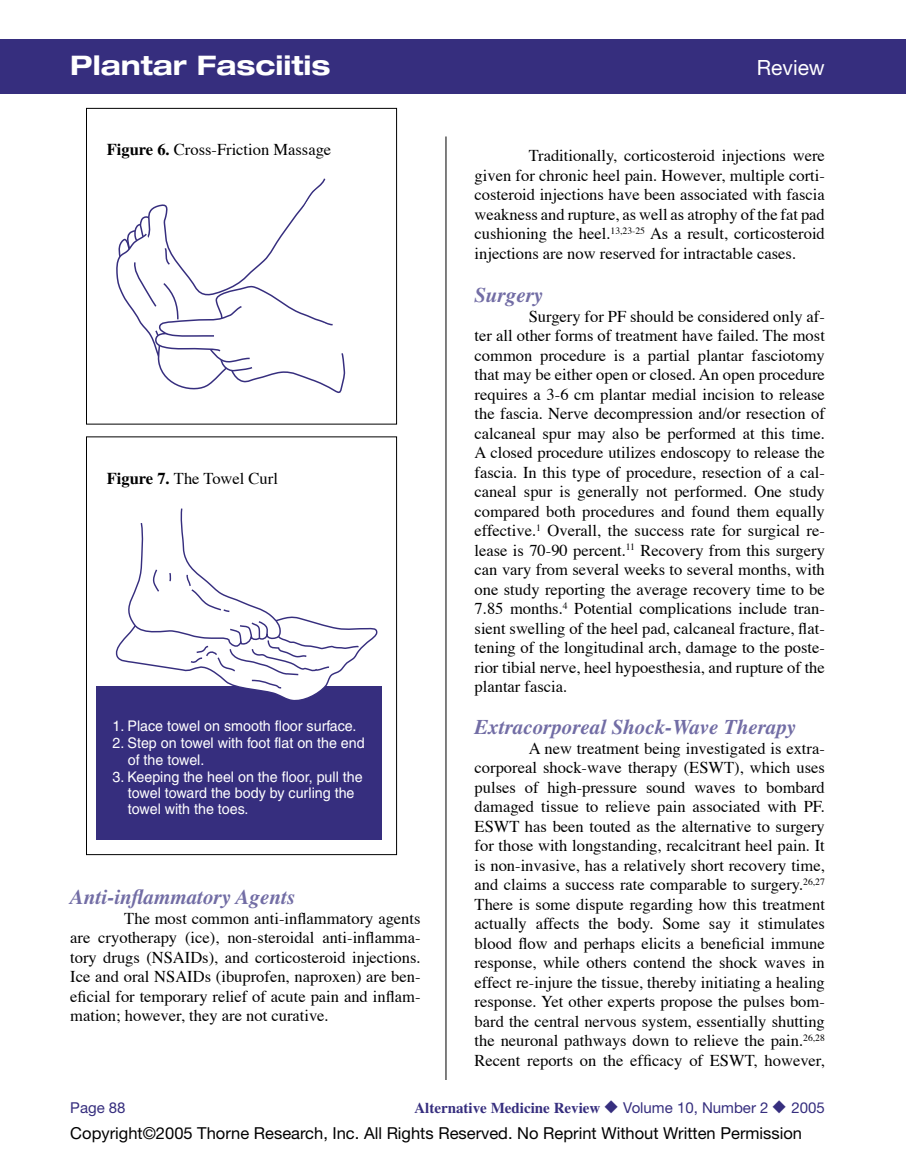
<style>
.page{position:relative;width:906px;height:1161px;background:#fff}
.page>*{position:absolute;margin:0;border:0;box-sizing:border-box;transform-origin:0 0}
.t1{font:700 expanded 27px "Helvetica Neue";color:#fff}
.t2{font:italic 700 21px "Times";color:#726da5}
.t3{font:21px "Helvetica Neue";color:#fff}
.t4{font:16.5px/19.5px "Times";color:#000;text-align:justify}
.t5{font:16.5px "Helvetica Neue";color:#000}
.t6{font:700 15px "Times";color:#362e7e}
.t7{font:15px "Helvetica Neue";color:#362e7e}
.t8{font:14.7px/16px "Helvetica";color:#fff}
.s1{font-weight:700}
.s2{font-family:"Helvetica Neue";font-weight:400}
</style>
<div class="page">
<div style="left:0;top:39px;width:905px;height:55px;background:#362e7e"></div>
<hr style="left:445px;top:136px;width:1px;height:944px;background:#000">
<hr style="left:905px;top:39px;width:1px;height:55px;background:#362e7e">
<div style="left:86px;top:108px;width:311px;height:316px;border:1px solid #000"></div>
<svg style="left:116px;top:178px;width:230px;height:215px"></svg>
<div style="left:86px;top:436px;width:311px;height:419px;border:1px solid #000"></div>
<div style="left:97px;top:687px;width:285px;height:153px;background:#362e7e"></div>
<svg style="left:113px;top:508px;width:264px;height:192px"></svg>
<h1 class="t1" style="left:70px;top:48px;width:261px">Plantar Fasciitis</h1>
<p class="t3" style="left:756px;top:55px;width:70px">Review</p>
<p class="t4" style="left:107px;top:141px;width:226px"><span class="s1">Figure 6.</span> Cross-Friction Massage</p>
<p class="t4" style="left:107px;top:470px;width:173px"><span class="s1">Figure 7.</span> The Towel Curl</p>
<p class="t8" style="left:112px;top:718px;width:245px">1. Place towel on smooth floor surface.</p>
<p class="t8" style="left:128px;top:735px;width:238px;text-indent:-15px">2. Step on towel with foot flat on the end of the towel.</p>
<p class="t8" style="left:128px;top:769px;width:236px;text-indent:-15px">3. Keeping the heel on the floor, pull the towel toward the body by curling the towel with the toes.</p>
<p class="t2" style="left:70px;top:885px;width:227px">Anti-inflammatory Agents</p>
<p class="t4" style="left:70px;top:910px;width:351px;text-indent:54px">The most common anti-inflammatory agents are cryotherapy (ice), non-steroidal anti-inflamma&shy;tory drugs (NSAIDs), and corticosteroid injections.<br>Ice and oral NSAIDs (ibuprofen, naproxen) are ben&shy;eficial for temporary relief of acute pain and inflam&shy;mation; however, they are not curative.</p>
<p class="t4" style="left:474px;top:147px;width:351px;text-indent:54px">Traditionally, corticosteroid injections were given for chronic heel pain. However, multiple corti&shy;costeroid injections have been associated with fascia weakness and rupture, as well as atrophy of the fat pad cushioning the heel.<sup>13,23-25</sup> As a result, corticosteroid injections are now reserved for intractable cases.</p>
<p class="t2" style="left:474px;top:283px;width:70px">Surgery</p>
<p class="t4" style="left:474px;top:308px;width:351px;text-indent:54px">Surgery for PF should be considered only af&shy;ter all other forms of treatment have failed. The most common procedure is a partial plantar fasciotomy that may be either open or closed. An open procedure requires a 3-6 cm plantar medial incision to release the fascia. Nerve decompression and/or resection of calcaneal spur may also be performed at this time.<br>A closed procedure utilizes endoscopy to release the fascia. In this type of procedure, resection of a cal&shy;caneal spur is generally not performed. One study compared both procedures and found them equally effective.<sup>1</sup> Overall, the success rate for surgical re&shy;lease is 70-90 percent.<sup>11</sup> Recovery from this surgery can vary from several weeks to several months, with one study reporting the average recovery time to be 7.85 months.<sup>4</sup> Potential complications include tran&shy;sient swelling of the heel pad, calcaneal fracture, flat&shy;tening of the longitudinal arch, damage to the poste&shy;rior tibial nerve, heel hypoesthesia, and rupture of the plantar fascia.</p>
<p class="t2" style="left:474px;top:715px;width:323px">Extracorporeal Shock-Wave Therapy</p>
<p class="t4" style="left:474px;top:740px;width:351px;text-indent:54px">A new treatment being investigated is extra&shy;corporeal shock-wave therapy (ESWT), which uses pulses of high-pressure sound waves to bombard damaged tissue to relieve pain associated with PF.<br>ESWT has been touted as the alternative to surgery for those with longstanding, recalcitrant heel pain. It is non-invasive, has a relatively short recovery time, and claims a success rate comparable to surgery.<sup>26,27<br></sup>There is some dispute regarding how this treatment actually affects the body. Some say it stimulates blood flow and perhaps elicits a beneficial immune response, while others contend the shock waves in effect re-injure the tissue, thereby initiating a healing response. Yet other experts propose the pulses bom&shy;bard the central nervous system, essentially shutting the neuronal pathways down to relieve the pain.<sup>26,28<br></sup>Recent reports on the efficacy of ESWT, however,</p>
<p class="t7" style="left:70px;top:1099px;width:57px">Page 88</p>
<p class="t6" style="left:414px;top:1099px;width:412px">Alternative Medicine Review ◆ <span class="s2">Volume 10, Number 2</span> ◆ <span class="s2">2005</span></p>
<p class="t5" style="left:70px;top:1124px;width:733px">Copyright©2005 Thorne Research, Inc. All Rights Reserved. No Reprint Without Written Permission</p>
</div>
